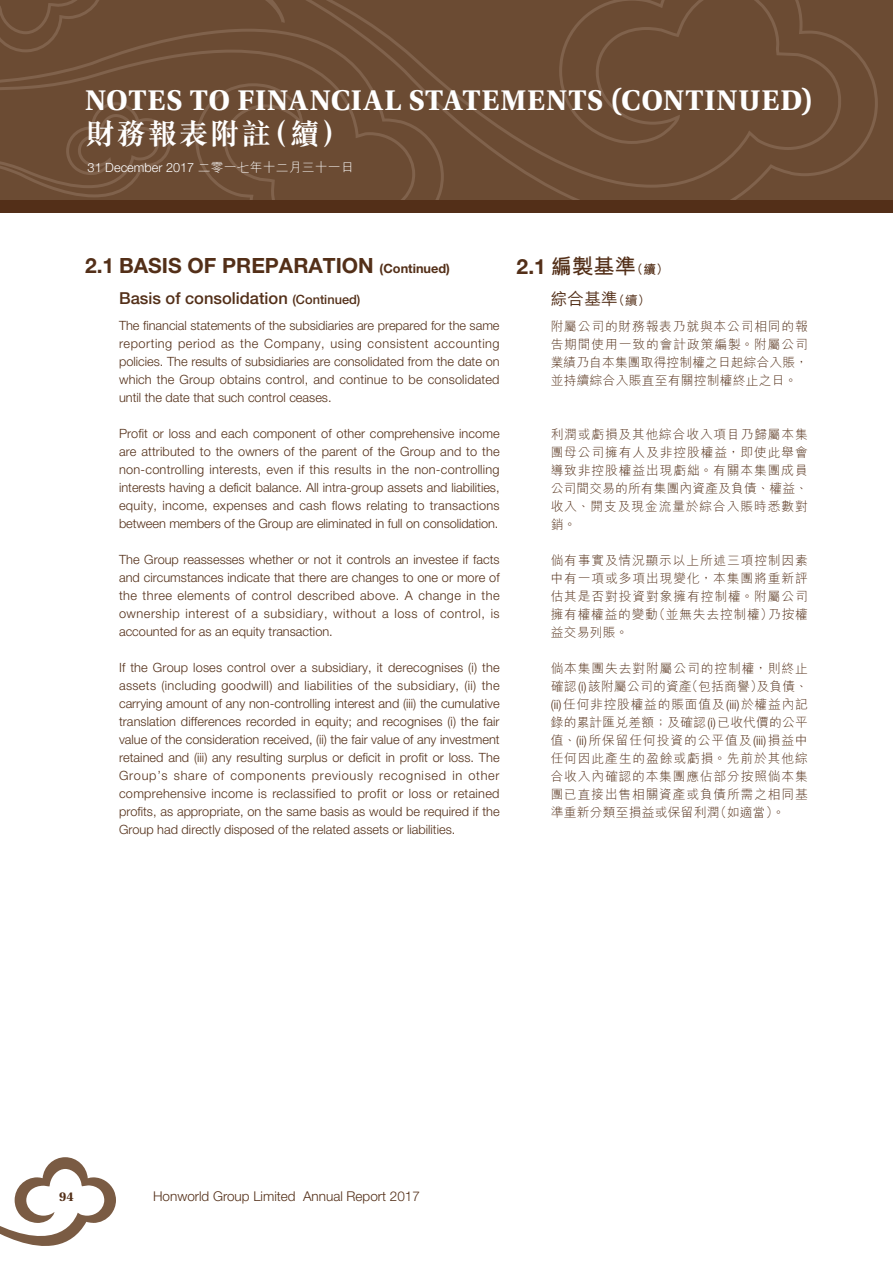
<style>
.page{position:relative;width:893px;height:1263px;background:#fff}
.page>*{position:absolute;margin:0;border:0;box-sizing:border-box;transform-origin:0 0}
.t1{font:700 30px "Utopia Std";letter-spacing:.025em;color:#fff}
.t2{font:700 30px "M Sung HK";letter-spacing:.04em;color:#fff}
._01_H1_E{font:700 21px "Helvetica Neue LT Std";color:#532f18}
._001_H1_C{font:700 21px "M Hei HK";color:#532f18}
._02_H2_E{font:500 16.5px "Helvetica Neue LT Std";color:#532f18}
._002_H2_C{font:500 16.5px "M Hei HK";color:#532f18}
.t3{font:300 13.5px "Helvetica Neue LT Std";color:#532f18}
.t4{font:700 13.5px "Utopia Std";color:#532f18}
._00_txt_E{font:300 12.75px/18px "Helvetica Neue LT Std";color:#532f18;text-align:justify}
._000_txt_C{font:300 12.75px/18px "M Hei HK";letter-spacing:.06em;color:#532f18;text-align:justify}
.t5{font:300 12.75px "Helvetica Neue LT Std";color:#fff}
.s1{font-family:"M Hei HK"}
.s2{font-size:12.75px}
.s3{font-family:"Helvetica Neue LT Std"}
</style>
<div class="page">
<div style="left:285px;top:0;width:593px;height:200px;background:#6b4b33"></div>
<svg style="left:0;top:29px;width:444px;height:171px;background:#6c4c35"></svg>
<svg style="left:0;top:102px;width:171px;height:95px;background:#6d4e36"></svg>
<svg style="left:0;top:0;width:285px;height:52px;background:#6c4d35"></svg>
<svg style="left:0;top:1157px;width:116px;height:89px"></svg>
<hr style="left:892px;top:0;width:1px;height:206px;background:#6b4b33">
<div style="left:0;top:200px;width:893px;height:13px;background:#532f18"></div>
<h1 class="t1" style="left:85px;top:83px;width:729px">NOTES TO FINANCIAL STATEMENTS (CONTINUED)</h1>
<h1 class="t2" style="left:85px;top:118px;width:267px">財務報表附註（續）</h1>
<p class="t5" style="left:88px;top:160px;width:268px">31 December 2017 <span class="s1">二零一七年十二月三十一日</span></p>
<p class="_01_H1_E" style="left:85px;top:252px;width:366px">2.1 BASIS OF PREPARATION <span class="s2">(Continued)</span></p>
<p class="_02_H2_E" style="left:119px;top:288px;width:243px">Basis of consolidation <span class="s2">(Continued)</span></p>
<p class="_00_txt_E" style="left:119px;top:316px;width:382px">The financial statements of the subsidiaries are prepared for the same reporting period as the Company, using consistent accounting policies. The results of subsidiaries are consolidated from the date on which the Group obtains control, and continue to be consolidated until the date that such control ceases.</p>
<p class="_00_txt_E" style="left:119px;top:424px;width:382px">Profit or loss and each component of other comprehensive income are attributed to the owners of the parent of the Group and to the non-controlling interests, even if this results in the non-controlling interests having a deficit balance. All intra-group assets and liabilities, equity, income, expenses and cash flows relating to transactions between members of the Group are eliminated in full on consolidation.</p>
<p class="_00_txt_E" style="left:119px;top:550px;width:382px">The Group reassesses whether or not it controls an investee if facts and circumstances indicate that there are changes to one or more of the three elements of control described above. A change in the ownership interest of a subsidiary, without a loss of control, is accounted for as an equity transaction.</p>
<p class="_00_txt_E" style="left:119px;top:658px;width:382px">If the Group loses control over a subsidiary, it derecognises (i) the assets (including goodwill) and liabilities of the subsidiary, (ii) the carrying amount of any non-controlling interest and (iii) the cumulative translation differences recorded in equity; and recognises (i) the fair value of the consideration received, (ii) the fair value of any investment retained and (iii) any resulting surplus or deficit in profit or loss. The Group’s share of components previously recognised in other comprehensive income is reclassified to profit or loss or retained profits, as appropriate, on the same basis as would be required if the Group had directly disposed of the related assets or liabilities.</p>
<p class="_001_H1_C" style="left:517px;top:251px;width:154px"><span class="s3">2.1</span> 編製基準<span class="s2">（續）</span></p>
<p class="_002_H2_C" style="left:551px;top:287px;width:101px">綜合基準<span class="s2">（續）</span></p>
<p class="_000_txt_C" style="left:551px;top:318px;width:259px">附屬公司的財務報表乃就與本公司相同的報告期間使用一致的會計政策編製。附屬公司業績乃自本集團取得控制權之日起綜合入賬，並持續綜合入賬直至有關控制權終止之日。</p>
<p class="_000_txt_C" style="left:551px;top:426px;width:259px">利潤或虧損及其他綜合收入項目乃歸屬本集團母公司擁有人及非控股權益，即使此舉會導致非控股權益出現虧絀。有關本集團成員公司間交易的所有集團內資產及負債、權益、收入、開支及現金流量於綜合入賬時悉數對銷。</p>
<p class="_000_txt_C" style="left:551px;top:552px;width:259px">倘有事實及情況顯示以上所述三項控制因素中有一項或多項出現變化，本集團將重新評估其是否對投資對象擁有控制權。附屬公司擁有權權益的變動（並無失去控制權）乃按權益交易列賬。</p>
<p class="_000_txt_C" style="left:551px;top:660px;width:259px">倘本集團失去對附屬公司的控制權，則終止確認<span class="s3">(i)</span>該附屬公司的資產（包括商譽）及負債、<span class="s3">(ii)</span>任何非控股權益的賬面值及<span class="s3">(iii)</span>於權益內記錄的累計匯兌差額；及確認<span class="s3">(i)</span>已收代價的公平值、<span class="s3">(ii)</span>所保留任何投資的公平值及<span class="s3">(iii)</span>損益中任何因此產生的盈餘或虧損。先前於其他綜合收入內確認的本集團應佔部分按照倘本集團已直接出售相關資產或負債所需之相同基準重新分類至損益或保留利潤（如適當）。</p>
<p class="t4" style="left:59px;top:1188px;width:16px">94</p>
<p class="t3" style="left:153px;top:1187px;width:268px">Honworld Group Limited Annual Report 2017</p>
</div>
